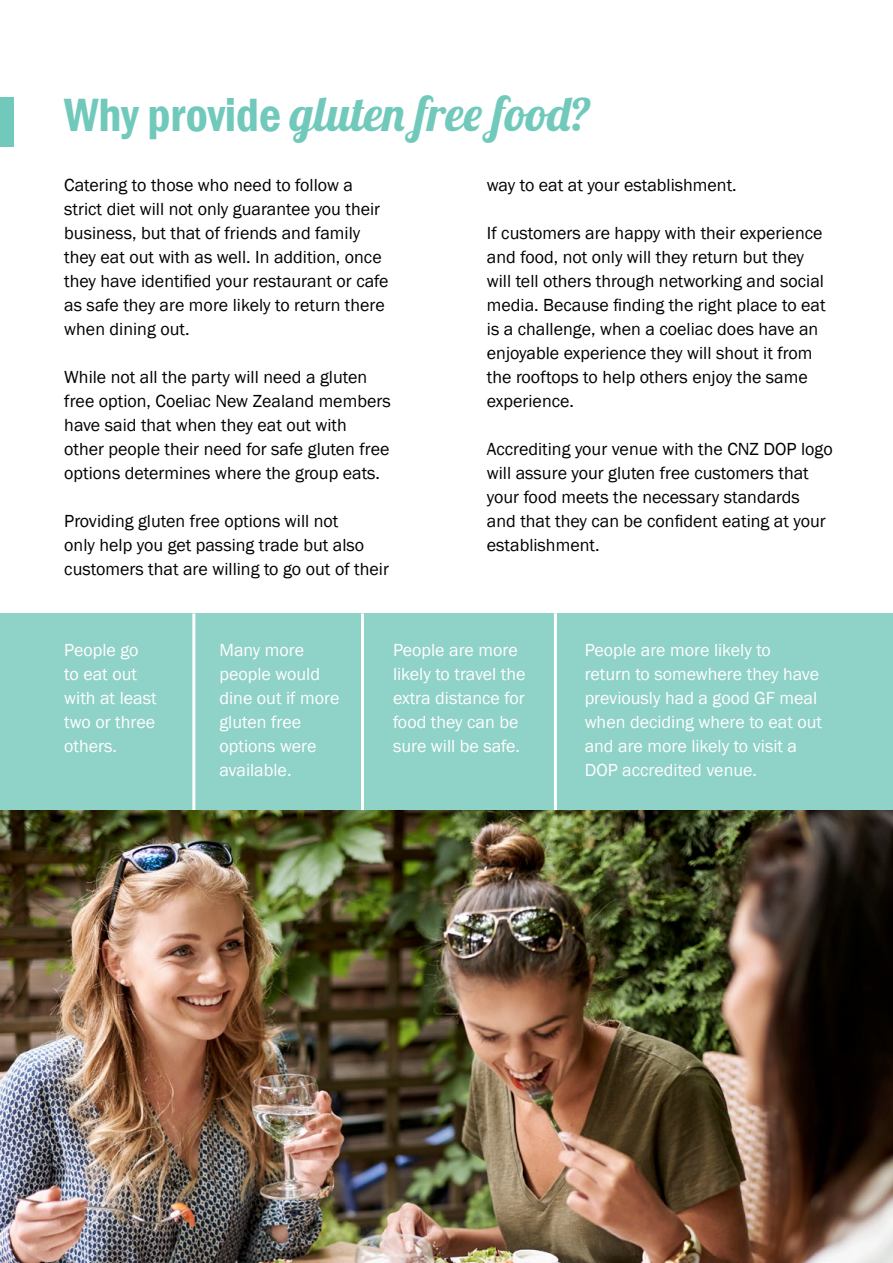
<style>
.page{position:relative;width:893px;height:1263px;background:#fff}
.page>*{position:absolute;margin:0;border:0;box-sizing:border-box;transform-origin:0 0}
.t1{font:48px "Lobster 1.4";color:#71c9bb}
.t2{font:18px/24px "Franklin Gothic";color:#000}
.t3{font:18px/24px "Franklin Gothic";color:#fff}
.s1{font-family:"Franklin Gothic";font-weight:600;font-stretch:condensed}
</style>
<div class="page">
<div style="left:0;top:613px;width:893px;height:209px;background:#8fd2c7"></div>
<div style="left:0;top:97px;width:13px;height:50px;background:#71c9bb"></div>
<hr style="left:192px;top:613px;width:3px;height:208px;background:#fff">
<hr style="left:361px;top:613px;width:3px;height:208px;background:#fff">
<hr style="left:554px;top:613px;width:3px;height:208px;background:#fff">
<img style="left:0;top:811px;width:893px;height:452px">
<h1 class="t1" style="left:64px;top:83px;width:529px"><span class="s1">Why provide</span> gluten free food?</h1>
<p class="t2" style="left:64px;top:173px;width:326px">Catering to those who need to follow a strict diet will not only guarantee you their business, but that of friends and family they eat out with as well. In addition, once they have identified your restaurant or cafe as safe they are more likely to return there when dining out.</p>
<p class="t2" style="left:64px;top:365px;width:328px">While not all the party will need a gluten free option, Coeliac New Zealand members have said that when they eat out with other people their need for safe gluten free options determines where the group eats.</p>
<p class="t2" style="left:64px;top:509px;width:326px">Providing gluten free options will not<br>only help you get passing trade but also customers that are willing to go out of their</p>
<p class="t2" style="left:487px;top:173px;width:251px">way to eat at your establishment.</p>
<p class="t2" style="left:487px;top:221px;width:340px">If customers are happy with their experience and food, not only will they return but they will tell others through networking and social media. Because finding the right place to eat is a challenge, when a coeliac does have an enjoyable experience they will shout it from the rooftops to help others enjoy the same experience.</p>
<p class="t2" style="left:487px;top:437px;width:347px">Accrediting your venue with the CNZ DOP logo will assure your gluten free customers that your food meets the necessary standards and that they can be confident eating at your establishment.</p>
<p class="t3" style="left:64px;top:638px;width:94px">People go to eat out with at least two or three others.</p>
<p class="t3" style="left:219px;top:638px;width:121px">Many more people would dine out if more gluten free options were available.</p>
<p class="t3" style="left:585px;top:638px;width:239px">People are more likely to<br>return to somewhere they have previously had a good GF meal when deciding where to eat out and are more likely to visit a<br>DOP accredited venue.</p>
<p class="t3" style="left:393px;top:638px;width:134px">People are more likely to travel the extra distance for food they can be sure will be safe.</p>
</div>
